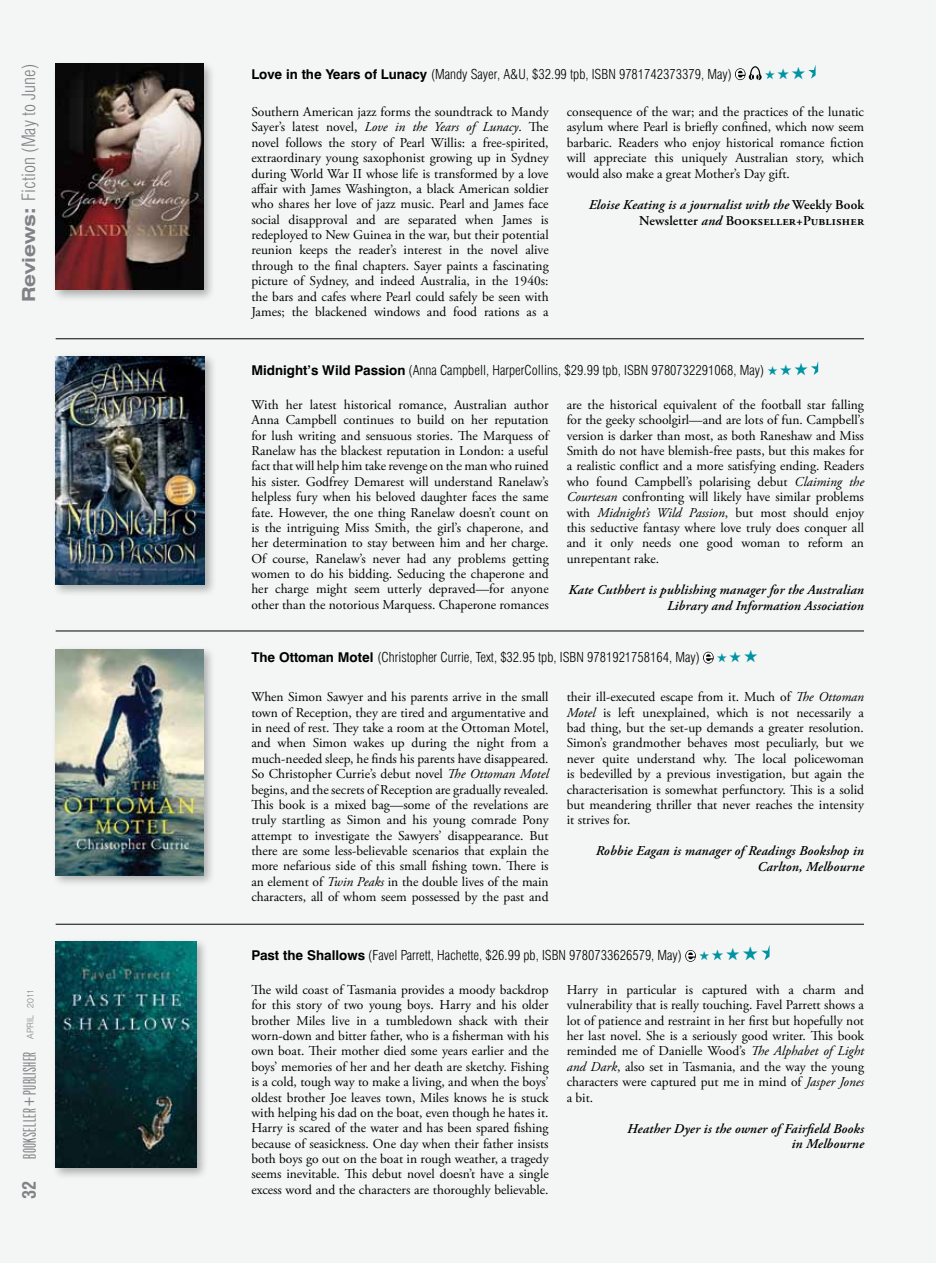
<style>
.page{position:relative;width:936px;height:1263px;background:#fff}
.page>*{position:absolute;margin:0;border:0;box-sizing:border-box;transform-origin:0 0}
.t1{font:18px "Phaeton";color:#808285}
.t2{font:300 condensed 18px "Swiss 721 BT";color:#808285}
.t3{font:700 condensed 18px "Swiss 721 BT";color:#808285}
.t4{font:13.5px/15.5px "Adobe Garamond Pro";color:#000;text-align:justify}
.t5{font:300 condensed 13.5px "Swiss 721 BT";color:#000}
.t6{font:italic 600 13.5px/15.8px "Adobe Garamond Pro";letter-spacing:.01em;color:#000;text-align:right}
.t7{font:600 13.5px/15.8px "Adobe Garamond Pro";letter-spacing:.01em;color:#000;text-align:right}
.t8{font:12.75px "Zapf Dingbats ITC";color:#0093a1}
.s1{font-weight:700;font-stretch:expanded}
.s2{font-family:"Swiss 721 BT";font-weight:300;font-size:9px}
.s3{font-weight:700;font-stretch:normal}
.s4{font-style:italic}
.s5{color:#0093a1}
</style>
<div class="page">
<div style="left:0;top:0;width:935px;height:1263px;background:#f4f6f6"></div>
<hr style="left:56px;top:924px;width:808px;height:1px;background:#000">
<hr style="left:56px;top:631px;width:808px;height:1px;background:#000">
<hr style="left:56px;top:338px;width:808px;height:1px;background:#000">
<svg style="left:811px;top:362px;width:7px;height:13px"></svg>
<svg style="left:703px;top:652px;width:9px;height:11px"></svg>
<svg style="left:685px;top:950px;width:10px;height:12px"></svg>
<svg style="left:686px;top:951px;width:9px;height:10px"></svg>
<svg style="left:761px;top:946px;width:8px;height:14px"></svg>
<svg style="left:735px;top:66px;width:26px;height:14px"></svg>
<svg style="left:808px;top:66px;width:7px;height:13px"></svg>
<div style="left:52px;top:60px;width:164px;height:242px;background:#000;opacity:.3"></div>
<img style="left:56px;top:64px;width:147px;height:226px">
<div style="left:52px;top:352px;width:165px;height:245px;background:#000;opacity:.3"></div>
<img style="left:56px;top:356px;width:148px;height:229px">
<div style="left:52px;top:645px;width:164px;height:243px;background:#000;opacity:.3"></div>
<img style="left:56px;top:649px;width:147px;height:226px">
<div style="left:52px;top:937px;width:157px;height:243px;background:#000;opacity:.3"></div>
<img style="left:56px;top:941px;width:140px;height:226px">
<h1 class="t2" style="left:18px;top:302px;width:240px;rotate:-90deg"><span class="s1">Reviews:</span> Fiction (May to June)</h1>
<h1 class="t1" style="left:20px;top:1159px;width:171px;rotate:-90deg">BOOKSELLER + PUBLISHER <span class="s2">APRIL 2011</span></h1>
<h1 class="t3" style="left:18px;top:1199px;width:19px;rotate:-90deg">32</h1>
<p class="t5" style="left:251px;top:66px;width:482px"><span class="s3">Love in the Years of Lunacy</span> (Mandy Sayer, A&amp;U, $32.99 tpb, ISBN 9781742373379, May)</p>
<p class="t8" style="left:764px;top:68px;width:42px">★★★</p>
<p class="t4" style="left:251px;top:105px;width:299px">Southern American jazz forms the soundtrack to Mandy Sayer’s latest novel, <span class="s4">Love in the Years of Lunacy</span>. The novel follows the story of Pearl Willis: a free-spirited, extraordinary young saxophonist growing up in Sydney during World War II whose life is transformed by a love affair with James Washington, a black American soldier who shares her love of jazz music. Pearl and James face social disapproval and are separated when James is redeployed to New Guinea in the war, but their potential reunion keeps the reader’s interest in the novel alive through to the final chapters. Sayer paints a fascinating picture of Sydney, and indeed Australia, in the 1940s: the bars and cafes where Pearl could safely be seen with James; the blackened windows and food rations as a</p>
<p class="t4" style="left:566px;top:105px;width:299px">consequence of the war; and the practices of the lunatic asylum where Pearl is briefly confined, which now seem barbaric. Readers who enjoy historical romance fiction will appreciate this uniquely Australian story, which would also make a great Mother’s Day gift.</p>
<p class="t7" style="left:588px;top:197px;width:277px"><span class="s4">Eloise Keating is a journalist with the</span> Weekly Book<br>Newsletter <span class="s4">and</span> Bookseller+Publisher</p>
<p class="t5" style="left:251px;top:362px;width:558px"><span class="s3">Midnight’s Wild Passion</span> (Anna Campbell, HarperCollins, $29.99 tpb, ISBN 9780732291068, May) <span class="s5">★★★</span></p>
<p class="t4" style="left:251px;top:397px;width:299px">With her latest historical romance, Australian author Anna Campbell continues to build on her reputation for lush writing and sensuous stories. The Marquess of Ranelaw has the blackest reputation in London: a useful fact that will help him take revenge on the man who ruined his sister. Godfrey Demarest will understand Ranelaw’s helpless fury when his beloved daughter faces the same fate. However, the one thing Ranelaw doesn’t count on is the intriguing Miss Smith, the girl’s chaperone, and her determination to stay between him and her charge.<br>Of course, Ranelaw’s never had any problems getting women to do his bidding. Seducing the chaperone and her charge might seem utterly depraved—for anyone other than the notorious Marquess. Chaperone romances</p>
<p class="t4" style="left:566px;top:397px;width:299px">are the historical equivalent of the football star falling for the geeky schoolgirl—and are lots of fun. Campbell’s version is darker than most, as both Raneshaw and Miss Smith do not have blemish-free pasts, but this makes for a realistic conflict and a more satisfying ending. Readers who found Campbell’s polarising debut <span class="s4">Claiming the Courtesan</span> confronting will likely have similar problems with <span class="s4">Midnight’s Wild Passion</span>, but most should enjoy this seductive fantasy where love truly does conquer all and it only needs one good woman to reform an unrepentant rake.</p>
<p class="t6" style="left:568px;top:582px;width:297px">Kate Cuthbert is publishing manager for the Australian<br>Library and Information Association</p>
<p class="t5" style="left:251px;top:649px;width:450px"><span class="s3">The Ottoman Motel</span> (Christopher Currie, Text, $32.95 tpb, ISBN 9781921758164, May)</p>
<p class="t8" style="left:716px;top:652px;width:42px">★★★</p>
<p class="t4" style="left:251px;top:690px;width:299px">When Simon Sawyer and his parents arrive in the small town of Reception, they are tired and argumentative and in need of rest. They take a room at the Ottoman Motel, and when Simon wakes up during the night from a much-needed sleep, he finds his parents have disappeared.<br>So Christopher Currie’s debut novel <span class="s4">The Ottoman Motel </span>begins, and the secrets of Reception are gradually revealed.<br>This book is a mixed bag—some of the revelations are truly startling as Simon and his young comrade Pony attempt to investigate the Sawyers’ disappearance. But there are some less-believable scenarios that explain the more nefarious side of this small fishing town. There is an element of <span class="s4">Twin Peaks</span> in the double lives of the main characters, all of whom seem possessed by the past and</p>
<p class="t4" style="left:566px;top:690px;width:299px">their ill-executed escape from it. Much of <span class="s4">The Ottoman Motel</span> is left unexplained, which is not necessarily a bad thing, but the set-up demands a greater resolution.<br>Simon’s grandmother behaves most peculiarly, but we never quite understand why. The local policewoman is bedevilled by a previous investigation, but again the characterisation is somewhat perfunctory. This is a solid but meandering thriller that never reaches the intensity it strives for.</p>
<p class="t6" style="left:595px;top:844px;width:270px">Robbie Eagan is manager of Readings Bookshop in<br>Carlton, Melbourne</p>
<p class="t5" style="left:251px;top:947px;width:432px"><span class="s3">Past the Shallows</span> (Favel Parrett, Hachette, $26.99 pb, ISBN 9780733626579, May)</p>
<p class="t8" style="left:699px;top:950px;width:61px">★★★★</p>
<p class="t4" style="left:251px;top:982px;width:299px">The wild coast of Tasmania provides a moody backdrop for this story of two young boys. Harry and his older brother Miles live in a tumbledown shack with their worn-down and bitter father, who is a fisherman with his own boat. Their mother died some years earlier and the boys’ memories of her and her death are sketchy. Fishing is a cold, tough way to make a living, and when the boys’ oldest brother Joe leaves town, Miles knows he is stuck with helping his dad on the boat, even though he hates it.<br>Harry is scared of the water and has been spared fishing because of seasickness. One day when their father insists both boys go out on the boat in rough weather, a tragedy seems inevitable. This debut novel doesn’t have a single excess word and the characters are thoroughly believable.</p>
<p class="t4" style="left:566px;top:982px;width:299px">Harry in particular is captured with a charm and vulnerability that is really touching. Favel Parrett shows a lot of patience and restraint in her first but hopefully not her last novel. She is a seriously good writer. This book reminded me of Danielle Wood’s <span class="s4">The Alphabet of Light and Dark</span>, also set in Tasmania, and the way the young characters were captured put me in mind of <span class="s4">Jasper Jones </span>a bit.</p>
<p class="t6" style="left:627px;top:1121px;width:238px">Heather Dyer is the owner of Fairfield Books in Melbourne</p>
</div>
